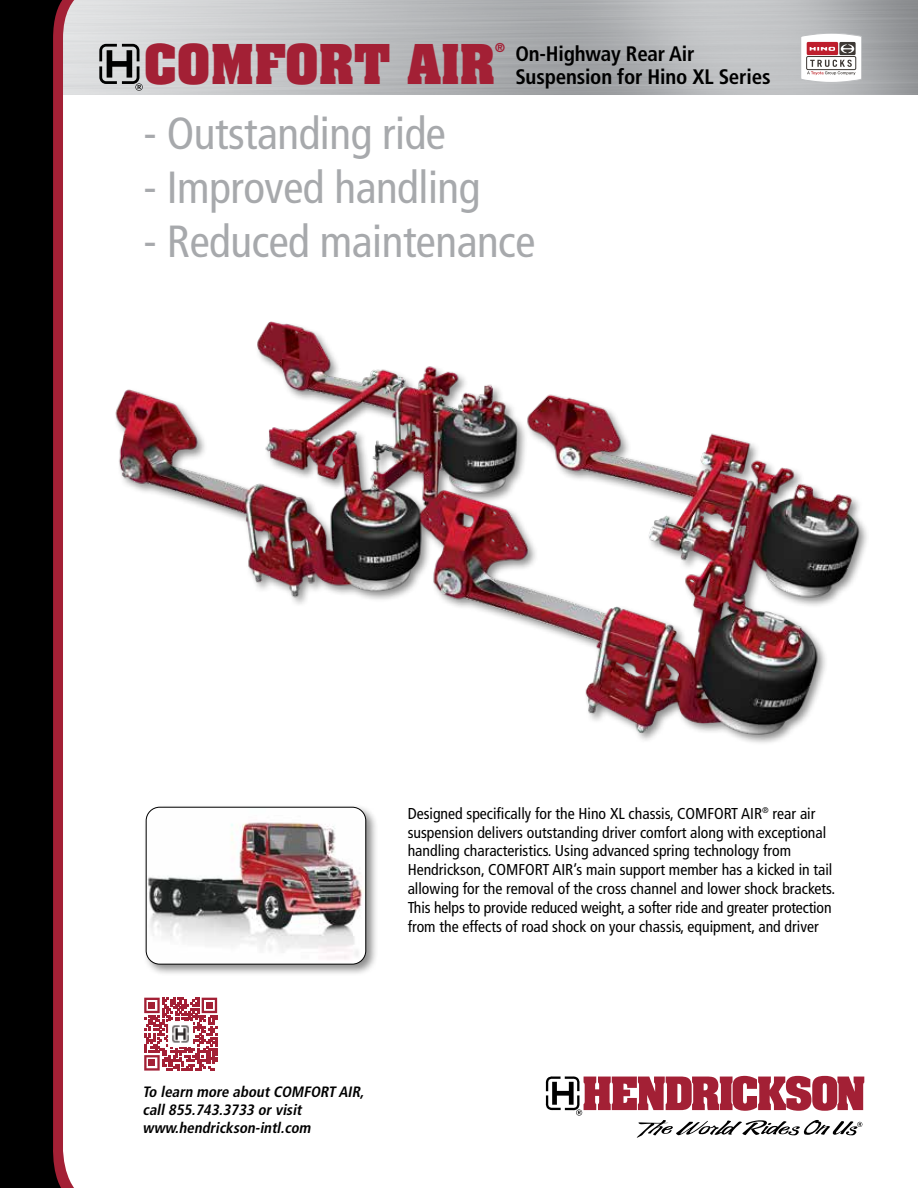
<style>
.page{position:relative;width:918px;height:1188px;background:#fff}
.page>*{position:absolute;margin:0;border:0;box-sizing:border-box;transform-origin:0 0}
.t1{font:700 46.65px "Aachen Std";color:#a32035}
.t2{font:condensed 45px "Frutiger LT Std";letter-spacing:-.01em;color:#a7a9ac}
.t3{font:700 condensed 21px/22.5px "Frutiger LT Std";letter-spacing:-.01em;color:#000}
.t4{font:condensed 15.75px/18.9px "Frutiger LT Std";color:#000}
.t5{font:italic 700 condensed 15px/18px "Frutiger LT Std";color:#000}
.t6{font:700 10.5px "Aachen Std";color:#a32035}
</style>
<div class="page">
<svg style="left:546px;top:1076px;width:318px;height:62px"></svg>
<svg style="left:100px;top:44px;width:43px;height:47px;background:#8b8c8c"></svg>
<svg style="left:92px;top:0;width:8px;height:95px"></svg>
<svg style="left:0;top:0;width:92px;height:1188px;fill:#000"></svg>
<div style="left:143px;top:804px;width:236px;height:173px;background:#000;opacity:.45"></div>
<img style="left:146px;top:807px;width:220px;height:157px">
<div style="left:146px;top:807px;width:220px;height:158px;border:1px solid #000;border-radius:14px"></div>
<img style="left:115px;top:321px;width:750px;height:422px">
<svg style="left:801px;top:33px;width:61px;height:50px"></svg>
<svg style="left:144px;top:998px;width:73px;height:73px"></svg>
<img style="left:168px;top:1022px;width:25px;height:24px">
<h1 class="t1" style="left:144px;top:30px;width:352px">COMFORT AIR</h1>
<p class="t6" style="left:495px;top:40px;width:11px">®</p>
<h3 class="t3" style="left:515px;top:43px;width:257px">On-Highway Rear Air<br>Suspension for Hino XL Series</h3>
<h2 class="t2" style="left:144px;top:107px;width:304px">- Outstanding ride</h2>
<h2 class="t2" style="left:144px;top:161px;width:338px">- Improved handling</h2>
<h2 class="t2" style="left:144px;top:215px;width:393px">- Reduced maintenance</h2>
<p class="t4" style="left:408px;top:804px;width:429px">Designed specifically for the Hino XL chassis, COMFORT AIR<sup>®</sup> rear air suspension delivers outstanding driver comfort along with exceptional handling characteristics. Using advanced spring technology from Hendrickson, COMFORT AIR’s main support member has a kicked in tail allowing for the removal of the cross channel and lower shock brackets.<br>This helps to provide reduced weight, a softer ride and greater protection from the effects of road shock on your chassis, equipment, and driver</p>
<p class="t5" style="left:143px;top:1082px;width:226px">To learn more aboutCOMFORT AIR, call855.743.3733 orvisit www.hendrickson-intl.com</p>
</div>
